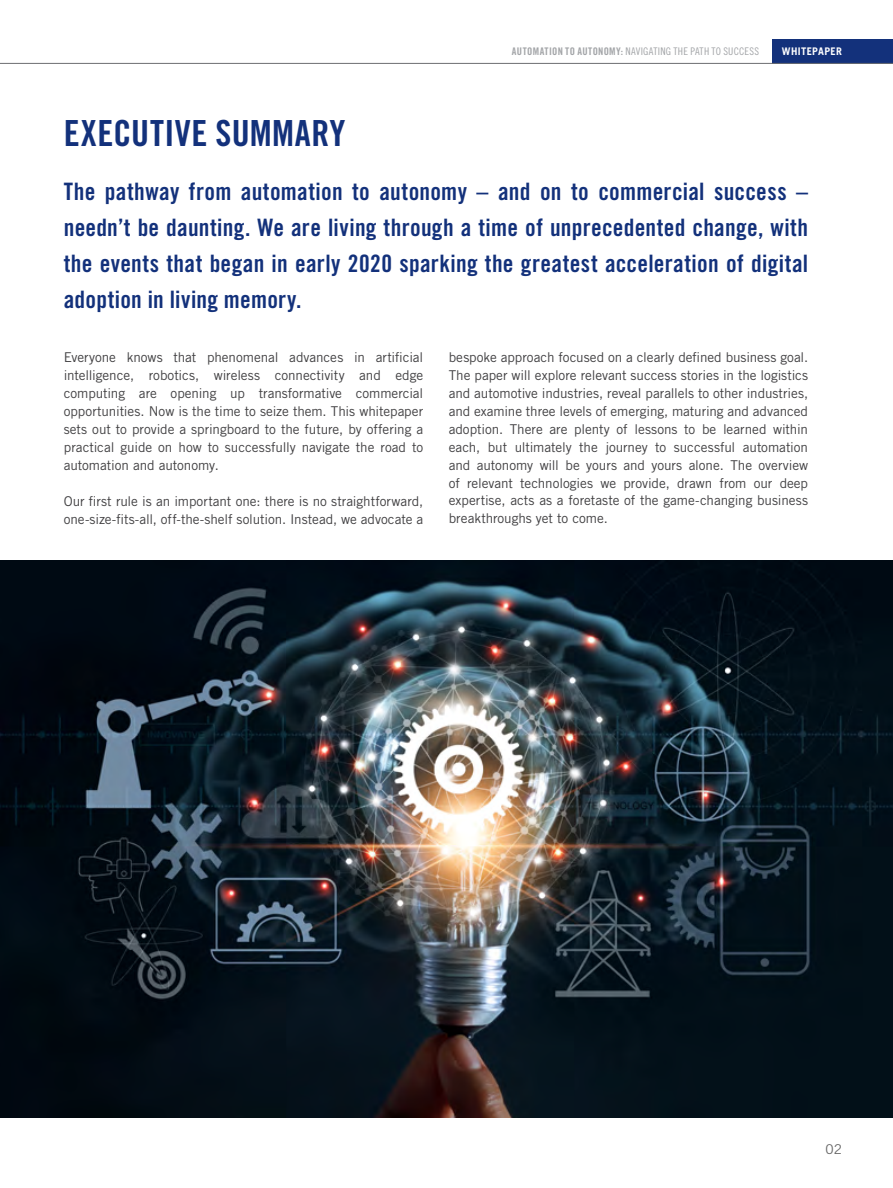
<style>
.page{position:relative;width:893px;height:1188px;background:#fff}
.page>*{position:absolute;margin:0;border:0;box-sizing:border-box;transform-origin:0 0}
.t1{font:36px "Trade Gothic LT Std Bd Cn 20";letter-spacing:.01em;color:#13317b}
.t2{font:24px/36px "Trade Gothic LT Std Bd Cn 20";letter-spacing:.01em;color:#13317b;text-align:justify}
.t3{font:13.5px/18px "Trade Gothic LT Std";letter-spacing:-.005em;color:#414042;text-align:justify}
.t4{font:13.5px "Trade Gothic LT Std";color:#666}
.t5{font:10.5px "Trade Gothic LT Std Cn 18";letter-spacing:.02em;color:#a3a5a8}
.t6{font:700 10.5px "Trade Gothic LT Std";letter-spacing:.035em;color:#fff}
.s1{font-family:"Trade Gothic LT Std Bd Cn 20"}
</style>
<div class="page">
<div style="left:772px;top:39px;width:121px;height:24px;background:#13317b"></div>
<hr style="left:0;top:63px;width:893px;height:1px;background:#6d6e71">
<img style="left:0;top:560px;width:893px;height:558px">
<p class="t5" style="left:512px;top:45px;width:249px"><span class="s1">AUTOMATION TO AUTONOMY:</span> NAVIGATING THE PATH TO SUCCESS</p>
<p class="t6" style="left:782px;top:45px;width:62px">WHITEPAPER</p>
<h1 class="t1" style="left:64px;top:111px;width:283px">EXECUTIVE SUMMARY</h1>
<p class="t2" style="left:64px;top:173px;width:746px">The pathway from automation to autonomy – and on to commercial success – needn’t be daunting. We are living through a time of unprecedented change, with the events that began in early 2020 sparking the greatest acceleration of digital adoption in living memory.</p>
<p class="t3" style="left:64px;top:348px;width:361px">Everyone knows that phenomenal advances in artificial intelligence, robotics, wireless connectivity and edge computing are opening up transformative commercial opportunities. Now is the time to seize them. This whitepaper sets out to provide a springboard to the future, by offering a practical guide on how to successfully navigate the road to automation and autonomy.</p>
<p class="t3" style="left:64px;top:492px;width:361px">Our first rule is an important one: there is no straightforward, one-size-fits-all, off-the-shelf solution. Instead, we advocate a</p>
<p class="t3" style="left:449px;top:348px;width:361px">bespoke approach focused on a clearly defined business goal.<br>The paper will explore relevant success stories in the logistics and automotive industries, reveal parallels to other industries, and examine three levels of emerging, maturing and advanced adoption. There are plenty of lessons to be learned within each, but ultimately the journey to successful automation and autonomy will be yours and yours alone. The overview of relevant technologies we provide, drawn from our deep expertise, acts as a foretaste of the game-changing business breakthroughs yet to come.</p>
<p class="t4" style="left:825px;top:1141px;width:18px">02</p>
</div>
